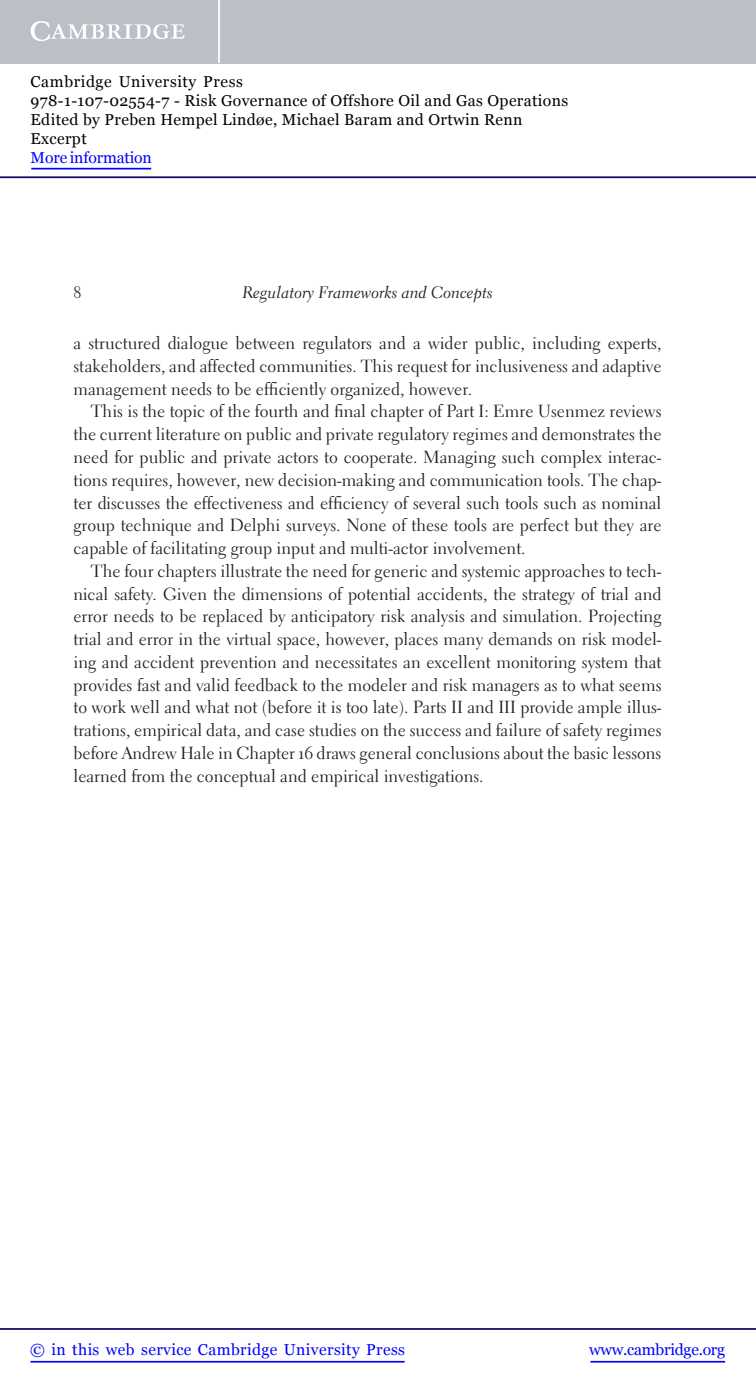
<style>
.page{position:relative;width:756px;height:1388px;background:#fff}
.page>*{position:absolute;margin:0;border:0;box-sizing:border-box;transform-origin:0 0}
.t1{font:17.5px/22.8px "Electra LT Std";color:#231f20;text-align:justify}
.t2{font:16.62px "Electra LT Std Cursive";color:#231f20}
.t3{font:16.62px "Electra LT Std";color:#231f20}
.t4{font:15.75px/18.9px "Georgia";letter-spacing:.025em;color:#000}
.t5{font:15.75px "Georgia";letter-spacing:.025em;color:#00f}
.t6{font:15.75px "Georgia";letter-spacing:-.015em;color:#00f}
.t7{font:15.75px "Georgia";letter-spacing:-.01em;color:#00f}
</style>
<div class="page">
<hr style="left:591px;top:1361px;width:134px;height:1px;background:#00f">
<hr style="left:0;top:1328px;width:756px;height:2px;background:#150666">
<hr style="left:31px;top:1361px;width:374px;height:1px;background:#00f">
<div style="left:0;top:0;width:756px;height:63px;background:#bac0c6"></div>
<svg style="left:31px;top:21px;width:154px;height:20px"></svg>
<hr style="left:218px;top:0;width:2px;height:63px;background:#fff">
<hr style="left:0;top:176px;width:756px;height:2px;background:#150666">
<hr style="left:31px;top:168px;width:120px;height:1px;background:#00f">
<p class="t4" style="left:31px;top:72px;width:539px">Cambridge University Press<br>978-1-107-02554-7 - Risk Governance of Offshore Oil and Gas Operations Edited by Preben Hempel Lindøe, Michael Baram and Ortwin Renn Excerpt</p>
<p class="t7" style="left:31px;top:148px;width:123px">More information</p>
<p class="t3" style="left:73px;top:285px;width:9px">8</p>
<p class="t2" style="left:242px;top:285px;width:252px">Regulatory Frameworks and Concepts</p>
<p class="t1" style="left:74px;top:334px;width:590px">a structured dialogue between regulators and a wider public, including experts, stakeholders, and affected communities. This request for inclusiveness and adaptive management needs to be efficiently organized, however.</p>
<p class="t1" style="left:74px;top:402px;width:590px;text-indent:17px">This is the topic of the fourth and final chapter of Part I: Emre Usenmez reviews the current literature on public and private regulatory regimes and demonstrates the need for public and private actors to cooperate. Managing such complex interac&shy;tions requires, however, new decision- making and communication tools. The chap&shy;ter discusses the effectiveness and efficiency of several such tools such as nominal group technique and Delphi surveys. None of these tools are perfect but they are capable of facilitating group input and multi- actor involvement.</p>
<p class="t1" style="left:74px;top:561px;width:590px;text-indent:17px">The four chapters illustrate the need for generic and systemic approaches to tech&shy;nical safety. Given the dimensions of potential accidents, the strategy of trial and error needs to be replaced by anticipatory risk analysis and simulation. Projecting trial and error in the virtual space, however, places many demands on risk model&shy;ing and accident prevention and necessitates an excellent monitoring system that provides fast and valid feedback to the modeler and risk managers as to what seems to work well and what not (before it is too late). Parts II and III provide ample illus&shy;trations, empirical data, and case studies on the success and failure of safety regimes before Andrew Hale in Chapter 16 draws general conclusions about the basic lessons learned from the conceptual and empirical investigations.</p>
<p class="t5" style="left:30px;top:1340px;width:376px">© in this web service Cambridge University Press</p>
<p class="t6" style="left:589px;top:1340px;width:137px">www.cambridge.org</p>
</div>
